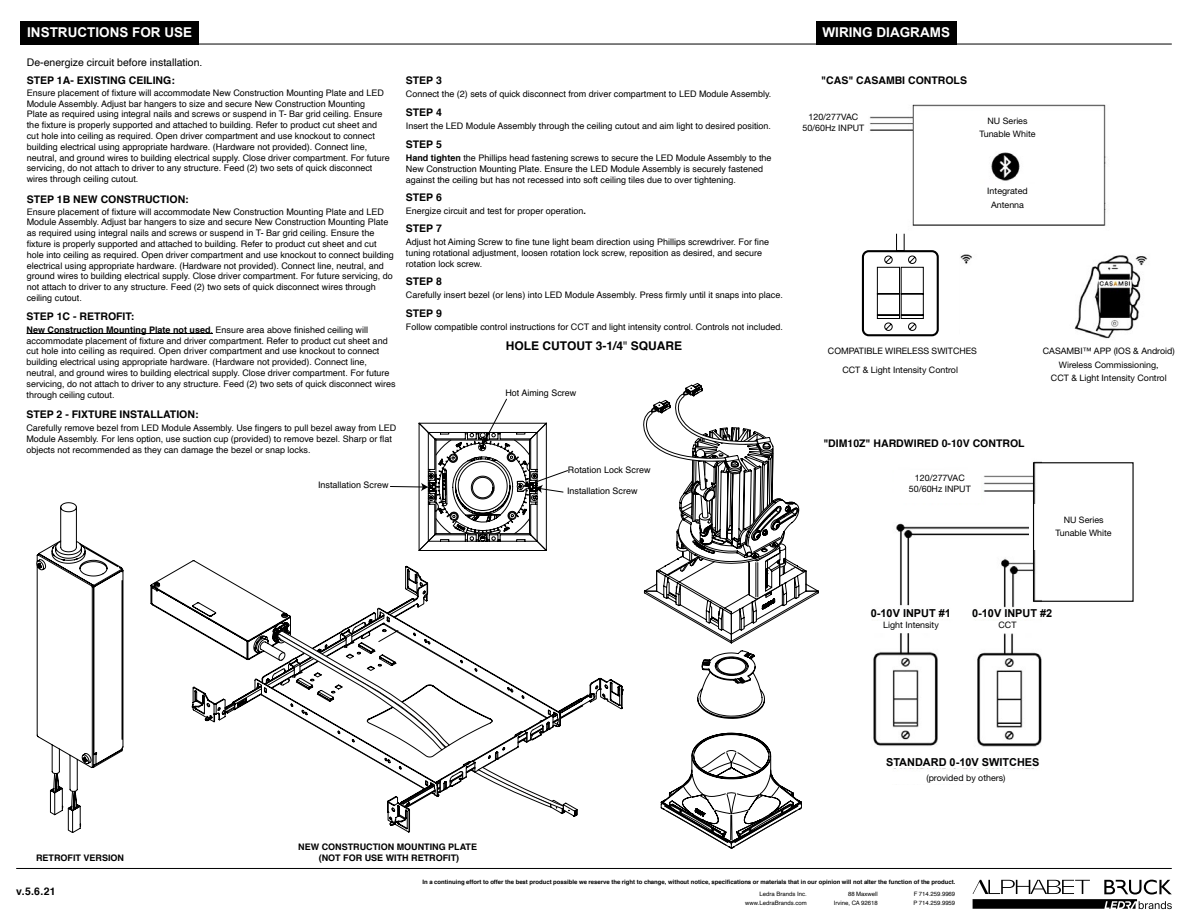
<style>
.page{position:relative;width:1188px;height:918px;background:#fff}
.page>*{position:absolute;margin:0;border:0;box-sizing:border-box;transform-origin:0 0}
.t1{font:700 13.5px "Arial";color:#fff}
.t2{font:700 12px "Helvetica";color:#000}
.t3{font:700 10.95px "Arial";color:#000}
.t4{font:700 10.5px "Helvetica";color:#000}
.t5{font:10.5px "Helvetica";color:#000}
.t6{font:9px/10.8px "Helvetica";color:#000}
.t7{font:700 9px "Helvetica";color:#000}
.t8{font:8.85px/13.6px "Helvetica Neue LT Std";color:#000;text-align:center}
.t9{font:700 6px "Helvetica";letter-spacing:-.005em;color:#000}
.t10{font:6px/9px "Helvetica";letter-spacing:-.005em;color:#000;text-align:right}
.s1{font-weight:700}
.s2{font-weight:400}
</style>
<div class="page">
<hr style="left:16px;top:868px;width:1156px;height:1px;background:#000">
<svg style="left:973px;top:880px;width:199px;height:29px"></svg>
<hr style="left:27px;top:333px;width:186px;height:1px;background:#000">
<svg style="left:36px;top:502px;width:87px;height:331px"></svg>
<img style="left:873px;top:461px;width:168px;height:309px">
<div style="left:872px;top:621px;width:77px;height:12px;background:#fff"></div>
<div style="left:1029px;top:505px;width:110px;height:45px;background:#fff"></div>
<div style="left:973px;top:621px;width:59px;height:12px;background:#fff"></div>
<div style="left:894px;top:470px;width:87px;height:32px;background:#fff"></div>
<div style="left:972px;top:609px;width:85px;height:9px;background:#fff"></div>
<div style="left:871px;top:609px;width:85px;height:9px;background:#fff"></div>
<div style="left:886px;top:758px;width:157px;height:10px;background:#fff"></div>
<div style="left:1033px;top:462px;width:101px;height:140px;border:1px solid #000"></div>
<img style="left:869px;top:104px;width:279px;height:235px">
<div style="left:949px;top:112px;width:123px;height:33px;background:#fff"></div>
<div style="left:971px;top:185px;width:71px;height:33px;background:#fff"></div>
<div style="left:845px;top:231px;width:114px;height:112px;background:#fff"></div>
<svg style="left:877px;top:255px;width:47px;height:76px"></svg>
<div style="left:862px;top:250px;width:77px;height:86px;border:2px solid #000;border-radius:6px"></div>
<div style="left:896px;top:234px;width:9px;height:17px;border:1px solid #000"></div>
<div style="left:816px;top:21px;width:141px;height:23px;background:#000"></div>
<div style="left:20px;top:21px;width:179px;height:23px;background:#000"></div>
<hr style="left:20px;top:44px;width:1152px;height:1px;background:#000">
<svg style="left:584px;top:677px;width:39px;height:33px"></svg>
<svg style="left:370px;top:655px;width:208px;height:163px"></svg>
<svg style="left:151px;top:560px;width:310px;height:198px"></svg>
<svg style="left:473px;top:767px;width:91px;height:43px"></svg>
<svg style="left:643px;top:383px;width:176px;height:466px"></svg>
<svg style="left:390px;top:398px;width:178px;height:153px"></svg>
<h1 class="t1" style="left:27px;top:24px;width:167px">INSTRUCTIONS FOR USE</h1>
<h1 class="t1" style="left:823px;top:24px;width:129px">WIRING DIAGRAMS</h1>
<p class="t5" style="left:27px;top:54px;width:177px">De-energize circuit before installation.</p>
<p class="t6" style="left:27px;top:88px;width:365px">Ensure placement of fixture will accommodate New Construction Mounting Plate and LED Module Assembly. Adjust bar hangers to size and secure New Construction Mounting<br>Plate as required using integral nails and screws or suspend in T- Bar grid ceiling. Ensure the fixture is properly supported and attached to building. Refer to product cut sheet and cut hole into ceiling as required. Open driver compartment and use knockout to connect building electrical using appropriate hardware. (Hardware not provided). Connect line, neutral, and ground wires to building electrical supply. Close driver compartment. For future servicing, do not attach to driver to any structure. Feed (2) two sets of quick disconnect wires through ceiling cutout.</p>
<p class="t6" style="left:27px;top:206px;width:369px">Ensure placement of fixture will accommodate New Construction Mounting Plate and LED Module Assembly. Adjust bar hangers to size and secure New Construction Mounting Plate as required using integral nails and screws or suspend in T- Bar grid ceiling. Ensure the fixture is properly supported and attached to building. Refer to product cut sheet and cut hole into ceiling as required. Open driver compartment and use knockout to connect building electrical using appropriate hardware. (Hardware not provided). Connect line, neutral, and ground wires to building electrical supply. Close driver compartment. For future servicing, do not attach to driver to any structure. Feed (2) two sets of quick disconnect wires through ceiling cutout.</p>
<p class="t4" style="left:821px;top:71px;width:147px">"CAS" CASAMBI CONTROLS</p>
<p class="t4" style="left:27px;top:72px;width:150px">STEP 1A- EXISTING CEILING:</p>
<p class="t4" style="left:406px;top:72px;width:37px">STEP 3</p>
<p class="t4" style="left:406px;top:104px;width:37px">STEP 4</p>
<p class="t4" style="left:406px;top:136px;width:37px">STEP 5</p>
<p class="t6" style="left:406px;top:89px;width:367px">Connect the (2) sets of quick disconnect from driver compartment to LED Module Assembly.</p>
<p class="t6" style="left:406px;top:121px;width:367px">Insert the LED Module Assembly through the ceiling cutout and aim light to desired position.</p>
<p class="t6" style="left:406px;top:153px;width:367px"><span class="s1">Hand tighten</span> the Phillips head fastening screws to secure the LED Module Assembly to the<br>New Construction Mounting Plate. Ensure the LED Module Assembly is securely fastened against the ceiling but has not recessed into soft ceiling tiles due to over tightening.</p>
<p class="t6" style="left:406px;top:206px;width:182px">Energize circuit and test for proper operation<span class="s1">.</span></p>
<p class="t6" style="left:406px;top:237px;width:365px">Adjust hot Aiming Screw to fine tune light beam direction using Phillips screwdriver. For fine tuning rotational adjustment, loosen rotation lock screw, reposition as desired, and secure rotation lock screw.</p>
<p class="t6" style="left:406px;top:290px;width:378px">Carefully insert bezel (or lens) into LED Module Assembly. Press firmly until it snaps into place.</p>
<p class="t6" style="left:406px;top:321px;width:378px">Follow compatible control instructions for CCT and light intensity control. Controls not included.</p>
<p class="t8" style="left:802px;top:111px;width:63px;line-height:10.9px">120/277VAC<br>50/60Hz INPUT</p>
<p class="t8" style="left:979px;top:114px;width:58px">NU Series<br>Tunable White</p>
<p class="t8" style="left:987px;top:184px;width:42px">Integrated<br>Antenna</p>
<p class="t4" style="left:406px;top:189px;width:37px">STEP 6</p>
<p class="t4" style="left:406px;top:220px;width:37px">STEP 7</p>
<p class="t4" style="left:27px;top:191px;width:163px">STEP 1B NEW CONSTRUCTION:</p>
<p class="t4" style="left:406px;top:273px;width:37px">STEP 8</p>
<p class="t4" style="left:406px;top:304px;width:37px">STEP 9</p>
<p class="t4" style="left:27px;top:308px;width:109px">STEP 1C - RETROFIT:</p>
<p class="t6" style="left:27px;top:325px;width:371px"><span class="s1">New Construction Mounting Plate not used</span>. Ensure area above finished ceiling will accommodate placement of fixture and driver compartment. Refer to product cut sheet and cut hole into ceiling as required. Open driver compartment and use knockout to connect building electrical using appropriate hardware. (Hardware not provided). Connect line, neutral, and ground wires to building electrical supply. Close driver compartment. For future servicing, do not attach to driver to any structure. Feed (2) two sets of quick disconnect wires through ceiling cutout.</p>
<h2 class="t2" style="left:506px;top:336px;width:178px">HOLE CUTOUT 3-1/4<span class="s2">"</span> SQUARE</h2>
<p class="t8" style="left:828px;top:344px;width:151px">COMPATIBLE WIRELESS SWITCHES</p>
<p class="t8" style="left:1043px;top:344px;width:133px">CASAMBI™ APP (IOS &amp; Android)<br>Wireless Commissioning,<br>CCT &amp; Light Intensity Control</p>
<p class="t8" style="left:842px;top:363px;width:117px">CCT &amp; Light Intensity Control</p>
<p class="t6" style="left:505px;top:388px;width:73px">Hot Aiming Screw</p>
<p class="t4" style="left:26px;top:406px;width:174px">STEP 2 - FIXTURE INSTALLATION:</p>
<p class="t6" style="left:26px;top:423px;width:371px">Carefully remove bezel from LED Module Assembly. Use fingers to pull bezel away from LED<br>Module Assembly. For lens option, use suction cup (provided) to remove bezel. Sharp or flat objects not recommended as they can damage the bezel or snap locks.</p>
<p class="t6" style="left:318px;top:480px;width:72px">Installation Screw</p>
<p class="t6" style="left:568px;top:465px;width:84px">Rotation Lock Screw</p>
<p class="t6" style="left:567px;top:486px;width:72px">Installation Screw</p>
<p class="t7" style="left:298px;top:839px;width:180px">NEW CONSTRUCTION MOUNTING PLATE</p>
<p class="t7" style="left:36px;top:850px;width:90px">RETROFIT VERSION</p>
<p class="t7" style="left:319px;top:850px;width:142px">(NOT FOR USE WITH RETROFIT)</p>
<p class="t4" style="left:823px;top:435px;width:203px">"DIM10Z" HARDWIRED 0-10V CONTROL</p>
<p class="t8" style="left:909px;top:472px;width:63px;line-height:10.9px">120/277VAC<br>50/60Hz INPUT</p>
<p class="t8" style="left:1056px;top:513px;width:58px">NU Series<br>Tunable White</p>
<p class="t3" style="left:871px;top:606px;width:82px">0-10V INPUT #1</p>
<p class="t3" style="left:972px;top:606px;width:82px">0-10V INPUT #2</p>
<p class="t8" style="left:883px;top:618px;width:57px">Light Intensity</p>
<p class="t8" style="left:999px;top:618px;width:19px">CCT</p>
<p class="t3" style="left:886px;top:755px;width:155px">STANDARD 0-10V SWITCHES</p>
<p class="t8" style="left:926px;top:771px;width:81px">(provided by others)</p>
<p class="t4" style="left:16px;top:883px;width:41px">v.5.6.21</p>
<p class="t9" style="left:422px;top:877px;width:534px">In a continuing effort to offer the best product possible we reserve the right to change, without notice, specifications or materials that in our opinion will not alter the function of the product.</p>
<p class="t10" style="left:745px;top:889px;width:63px">Ledra Brands Inc. www.LedraBrands.com</p>
<p class="t10" style="left:834px;top:889px;width:45px">88 Maxwell<br>Irvine, CA 92618</p>
<p class="t10" style="left:913px;top:889px;width:43px;text-align:left">F 714.259.9969<br>P 714.259.9959</p>
</div>
